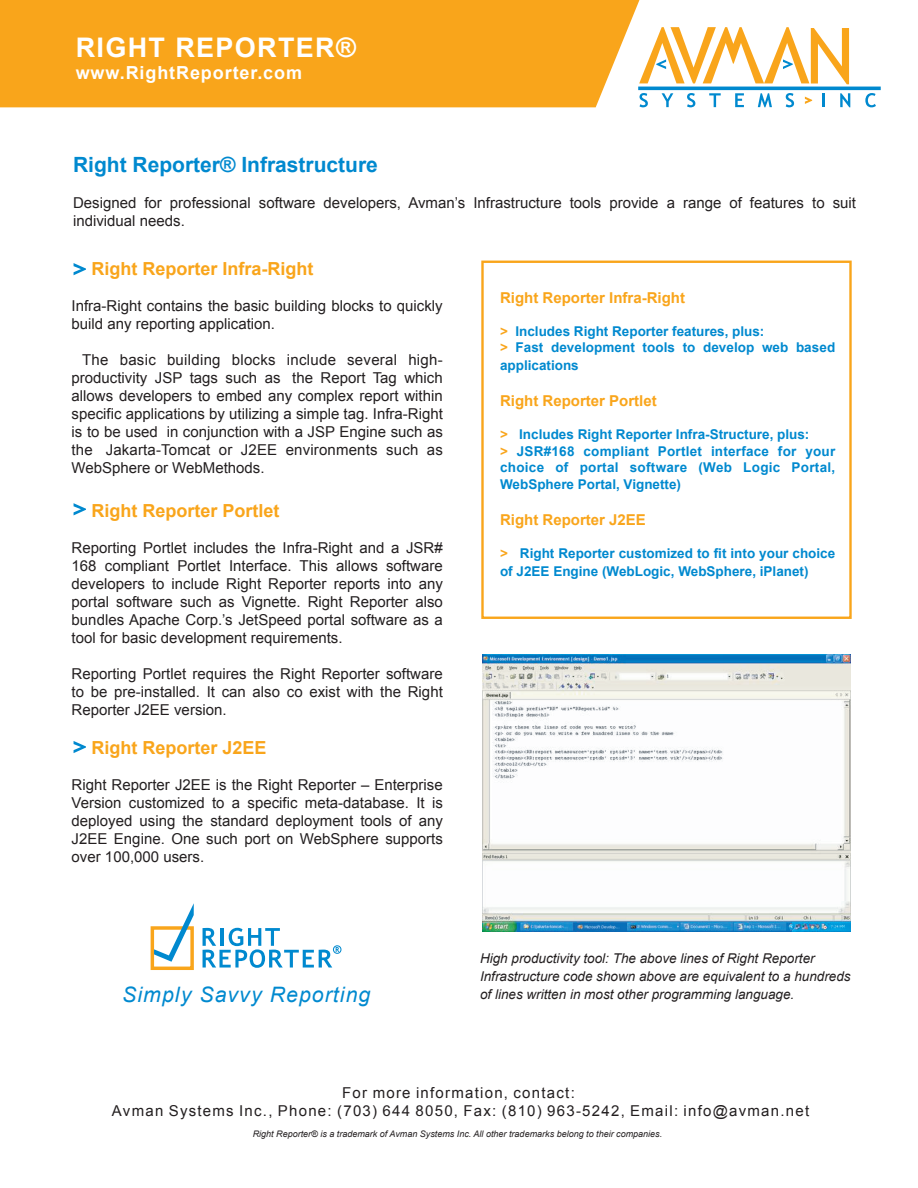
<style>
.page{position:relative;width:918px;height:1188px;background:#fff}
.page>*{position:absolute;margin:0;border:0;box-sizing:border-box;transform-origin:0 0}
.t1{font:700 27px "Arial";letter-spacing:.05em;color:#fff}
.t2{font:italic 21.3px "Arial";letter-spacing:.05em;color:#0089cf}
.t3{font:700 21px "Arial";color:#0089cf}
.t4{font:700 18px "Arial";color:#f9a51b}
.t5{font:700 18px "Arial";letter-spacing:.05em;color:#fff}
.t6{font:15px/18px "Arial";color:#231f20;text-align:justify}
.t7{font:15px/18px "Arial";letter-spacing:.085em;color:#231f20;text-align:center}
.t8{font:700 15px "Arial";color:#f9a51b}
.t9{font:700 13.5px/16.5px "Arial";color:#0089cf}
.t10{font:italic 13.5px/18px "Arial";color:#231f20}
.t11{font:italic 9px "Arial";color:#231f20}
.s1{color:#f9a51b}
.s2{font-style:inherit}
</style>
<div class="page">
<svg style="left:74px;top:263px;width:12px;height:12px"></svg>
<svg style="left:74px;top:503px;width:12px;height:12px"></svg>
<svg style="left:74px;top:741px;width:12px;height:12px"></svg>
<div style="left:481px;top:261px;width:371px;height:358px;border:2px solid #f9a51b"></div>
<div style="left:0;top:0;width:639px;height:107px;background:#f9a51b"></div>
<svg style="left:639px;top:27px;width:210px;height:57px"></svg>
<svg style="left:640px;top:93px;width:8px;height:14px"></svg>
<svg style="left:662px;top:93px;width:11px;height:14px"></svg>
<svg style="left:687px;top:93px;width:8px;height:14px"></svg>
<svg style="left:709px;top:93px;width:12px;height:14px"></svg>
<svg style="left:735px;top:93px;width:9px;height:14px"></svg>
<svg style="left:758px;top:93px;width:14px;height:14px"></svg>
<svg style="left:786px;top:93px;width:8px;height:14px"></svg>
<hr style="left:822px;top:93px;width:3px;height:14px;background:#0089cf">
<svg style="left:840px;top:93px;width:10px;height:14px"></svg>
<svg style="left:865px;top:93px;width:11px;height:14px"></svg>
<svg style="left:805px;top:97px;width:7px;height:7px"></svg>
<hr style="left:638px;top:87px;width:243px;height:3px;background:#0089cf">
<div style="left:151px;top:926px;width:43px;height:44px;border:3px solid #f9a51b"></div>
<svg style="left:154px;top:903px;width:40px;height:59px"></svg>
<svg style="left:203px;top:928px;width:138px;height:40px"></svg>
<img style="left:482px;top:654px;width:369px;height:277px">
<h1 class="t1" style="left:76px;top:33px;width:282px">RIGHT REPORTER®</h1>
<p class="t5" style="left:76px;top:63px;width:228px">www.RightReporter.com</p>
<h3 class="t3" style="left:73px;top:153px;width:306px">Right Reporter® Infrastructure</h3>
<p class="t6" style="left:73px;top:194px;width:785px">Designed for professional software developers, Avman’s Infrastructure tools provide a range of features to suit individual needs.</p>
<p class="t4" style="left:92px;top:259px;width:223px">Right Reporter Infra-Right</p>
<p class="t6" style="left:72px;top:297px;width:373px">Infra-Right contains the basic building blocks to quickly build any reporting application.</p>
<p class="t6" style="left:72px;top:351px;width:373px;text-indent:11px">The basic building blocks include several high&shy;productivity JSP tags such as the Report Tag which allows developers to embed any complex report within specific applications by utilizing a simple tag. Infra-Right is to be used in conjunction with a JSP Engine such as the Jakarta-Tomcat or J2EE environments such as WebSphere or WebMethods.</p>
<p class="t4" style="left:92px;top:500px;width:190px">Right Reporter Portlet</p>
<p class="t6" style="left:72px;top:538px;width:373px">Reporting Portlet includes the Infra-Right and a JSR# 168 compliant Portlet Interface. This allows software developers to include Right Reporter reports into any portal software such as Vignette. Right Reporter also bundles Apache Corp.’s JetSpeed portal software as a tool for basic development requirements.</p>
<p class="t6" style="left:72px;top:664px;width:373px">Reporting Portlet requires the Right Reporter software to be pre-installed. It can also co exist with the Right Reporter J2EE version.</p>
<p class="t4" style="left:92px;top:738px;width:177px">Right Reporter J2EE</p>
<p class="t6" style="left:72px;top:776px;width:373px">Right Reporter J2EE is the Right Reporter – Enterprise Version customized to a specific meta-database. It is deployed using the standard deployment tools of any J2EE Engine. One such port on WebSphere supports over 100,000 users.</p>
<p class="t8" style="left:500px;top:289px;width:186px">Right Reporter Infra-Right</p>
<p class="t9" style="left:500px;top:323px;width:337px"><span class="s1">&gt;</span> Includes Right Reporter features, plus:<br><span class="s1">&gt;</span> Fast development tools to develop web based</p>
<p class="t9" style="left:500px;top:357px;width:80px">applications</p>
<p class="t8" style="left:500px;top:393px;width:158px">Right Reporter Portlet</p>
<p class="t9" style="left:500px;top:426px;width:337px"><span class="s1">&gt;</span> Includes Right Reporter Infra-Structure, plus:<br><span class="s1">&gt;</span> JSR#168 compliant Portlet interface for your choice of portal software (Web Logic Portal, WebSphere Portal, Vignette)</p>
<p class="t8" style="left:500px;top:511px;width:147px">Right Reporter J2EE</p>
<p class="t9" style="left:500px;top:544px;width:337px;line-height:18px"><span class="s1">&gt;</span> Right Reporter customized to fit into your choice of J2EE Engine (WebLogic, WebSphere, iPlanet)</p>
<h2 class="t2" style="left:122px;top:983px;width:250px">Simply Savvy Reporting</h2>
<p class="t10" style="left:480px;top:949px;width:372px">High productivity tool: The above lines of Right Reporter<br>Infrastructure code shown above are equivalent to a hundreds of lines written in most other programming language.</p>
<p class="t7" style="left:112px;top:1083px;width:699px">For more information, contact:<br>Avman Systems Inc., Phone: (703) <span class="s2">644 8050</span>, Fax: (810) 963-5242, Email: info@avman.net</p>
<p class="t11" style="left:253px;top:1129px;width:411px">Right Reporter® is a trademark of Avman Systems Inc. All other trademarks belong to their companies.</p>
</div>
